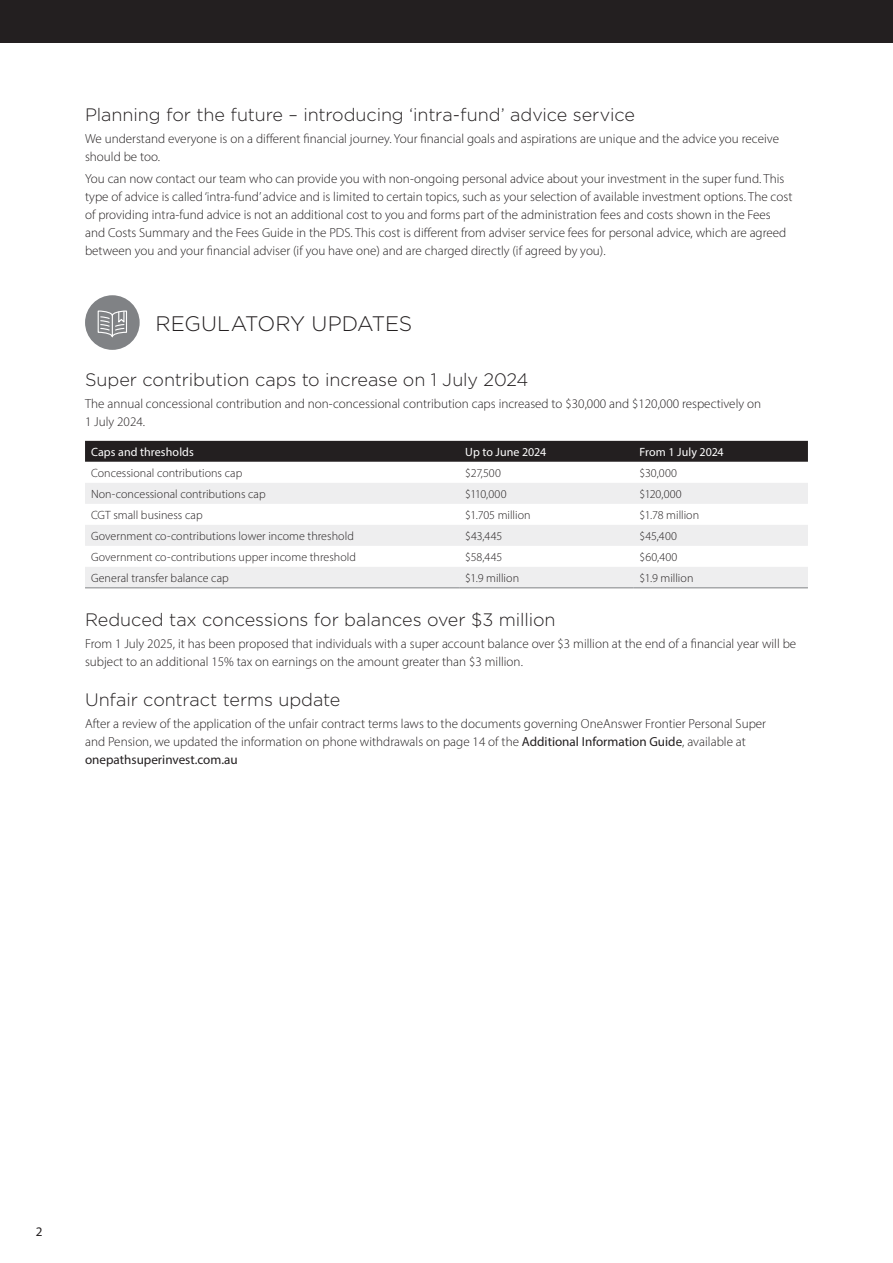
<style>
.page{position:relative;width:893px;height:1263px;background:#fff}
.page>*{position:absolute;margin:0;border:0;box-sizing:border-box;transform-origin:0 0}
.OP_16_Head_01_Caps_14pt{font:300 21px "Gotham";letter-spacing:-.005em;color:#231f20}
.OP_16_Head_02_12pt{font:300 18px "Gotham";letter-spacing:-.005em;color:#231f20}
.OP_16_Body_Copy_8_75pt{font:300 13.2px/18px "Myriad Pro";color:#231f20}
.t1{font:13.2px "Myriad Pro";color:#231f20}
._03_Table_Body_Text{font:300 12px "Myriad Pro";letter-spacing:.005em;color:#231f20}
._00_Table_Header{font:12px "Myriad Pro";letter-spacing:.005em;color:#fff}
.s1{font-weight:400}
</style>
<div class="page">
<div style="left:0;top:0;width:893px;height:43px;background:#231f20"></div>
<div style="left:85px;top:295px;width:55px;height:55px;background:#808285;border-radius:50%"></div>
<svg style="left:97px;top:310px;width:30px;height:28px"></svg>
<div style="left:85px;top:441px;width:723px;height:21px;background:#231f20"></div>
<svg style="left:85px;top:483px;width:723px;height:105px;fill:#eeeeef"></svg>
<hr style="left:85px;top:588px;width:374px;height:1px;background:#808285">
<hr style="left:459px;top:588px;width:175px;height:1px;background:#808285">
<hr style="left:634px;top:588px;width:174px;height:1px;background:#808285">
<p class="OP_16_Head_02_12pt" style="left:85px;top:103px;width:551px">Planning for the future – introducing ‘intra-fund’ advice service</p>
<p class="OP_16_Body_Copy_8_75pt" style="left:85px;top:129px;width:695px">We understand everyone is on a different financial journey. Your financial goals and aspirations are unique and the advice you receive should be too.</p>
<p class="OP_16_Body_Copy_8_75pt" style="left:85px;top:170px;width:709px">You can now contact our team who can provide you with non-ongoing personal advice about your investment in the super fund. This type of advice is called ‘intra-fund’ advice and is limited to certain topics, such as your selection of available investment options. The cost of providing intra-fund advice is not an additional cost to you and forms part of the administration fees and costs shown in the Fees and Costs Summary and the Fees Guide in the PDS. This cost is different from adviser service fees for personal advice, which are agreed between you and your financial adviser (if you have one) and are charged directly (if agreed by you).</p>
<p class="OP_16_Head_01_Caps_14pt" style="left:156px;top:310px;width:258px">REGULATORY UPDATES</p>
<p class="OP_16_Head_02_12pt" style="left:85px;top:368px;width:445px">Super contribution caps to increase on 1 July 2024</p>
<p class="OP_16_Body_Copy_8_75pt" style="left:85px;top:395px;width:678px">The annual concessional contribution and non-concessional contribution caps increased to $30,000 and $120,000 respectively on<br>1 July 2024.</p>
<p class="_00_Table_Header" style="left:91px;top:444px;width:104px">Caps and thresholds</p>
<p class="_00_Table_Header" style="left:465px;top:444px;width:83px">Up to June 2024</p>
<p class="_00_Table_Header" style="left:640px;top:444px;width:86px">From 1 July 2024</p>
<p class="_03_Table_Body_Text" style="left:91px;top:466px;width:153px">Concessional contributions cap</p>
<p class="_03_Table_Body_Text" style="left:465px;top:466px;width:37px">$27,500</p>
<p class="_03_Table_Body_Text" style="left:640px;top:466px;width:39px">$30,000</p>
<p class="_03_Table_Body_Text" style="left:91px;top:487px;width:176px">Non-concessional contributions cap</p>
<p class="_03_Table_Body_Text" style="left:465px;top:487px;width:43px">$110,000</p>
<p class="_03_Table_Body_Text" style="left:640px;top:487px;width:44px">$120,000</p>
<p class="_03_Table_Body_Text" style="left:91px;top:508px;width:113px">CGT small business cap</p>
<p class="_03_Table_Body_Text" style="left:465px;top:508px;width:67px">$1.705 million</p>
<p class="_03_Table_Body_Text" style="left:640px;top:508px;width:61px">$1.78 million</p>
<p class="_03_Table_Body_Text" style="left:91px;top:529px;width:264px">Government co-contributions lower income threshold</p>
<p class="_03_Table_Body_Text" style="left:465px;top:529px;width:39px">$43,445</p>
<p class="_03_Table_Body_Text" style="left:640px;top:529px;width:39px">$45,400</p>
<p class="_03_Table_Body_Text" style="left:91px;top:550px;width:267px">Government co-contributions upper income threshold</p>
<p class="_03_Table_Body_Text" style="left:465px;top:550px;width:39px">$58,445</p>
<p class="_03_Table_Body_Text" style="left:640px;top:550px;width:39px">$60,400</p>
<p class="_03_Table_Body_Text" style="left:91px;top:571px;width:139px">General transfer balance cap</p>
<p class="_03_Table_Body_Text" style="left:465px;top:571px;width:55px">$1.9 million</p>
<p class="_03_Table_Body_Text" style="left:640px;top:571px;width:55px">$1.9 million</p>
<p class="OP_16_Head_02_12pt" style="left:85px;top:608px;width:472px">Reduced tax concessions for balances over $3 million</p>
<p class="OP_16_Body_Copy_8_75pt" style="left:85px;top:635px;width:713px">From 1 July 2025, it has been proposed that individuals with a super account balance over $3 million at the end of a financial year will be subject to an additional 15% tax on earnings on the amount greater than $3 million.</p>
<p class="OP_16_Head_02_12pt" style="left:85px;top:688px;width:257px">Unfair contract terms update</p>
<p class="OP_16_Body_Copy_8_75pt" style="left:85px;top:715px;width:683px">After a review of the application of the unfair contract terms laws to the documents governing OneAnswer Frontier Personal Super and Pension, we updated the information on phone withdrawals on page 14 of the <span class="s1">Additional Information Guide</span>, available at <span class="s1">onepathsuperinvest.com.au</span></p>
<p class="t1" style="left:36px;top:1224px;width:8px">2</p>
</div>
